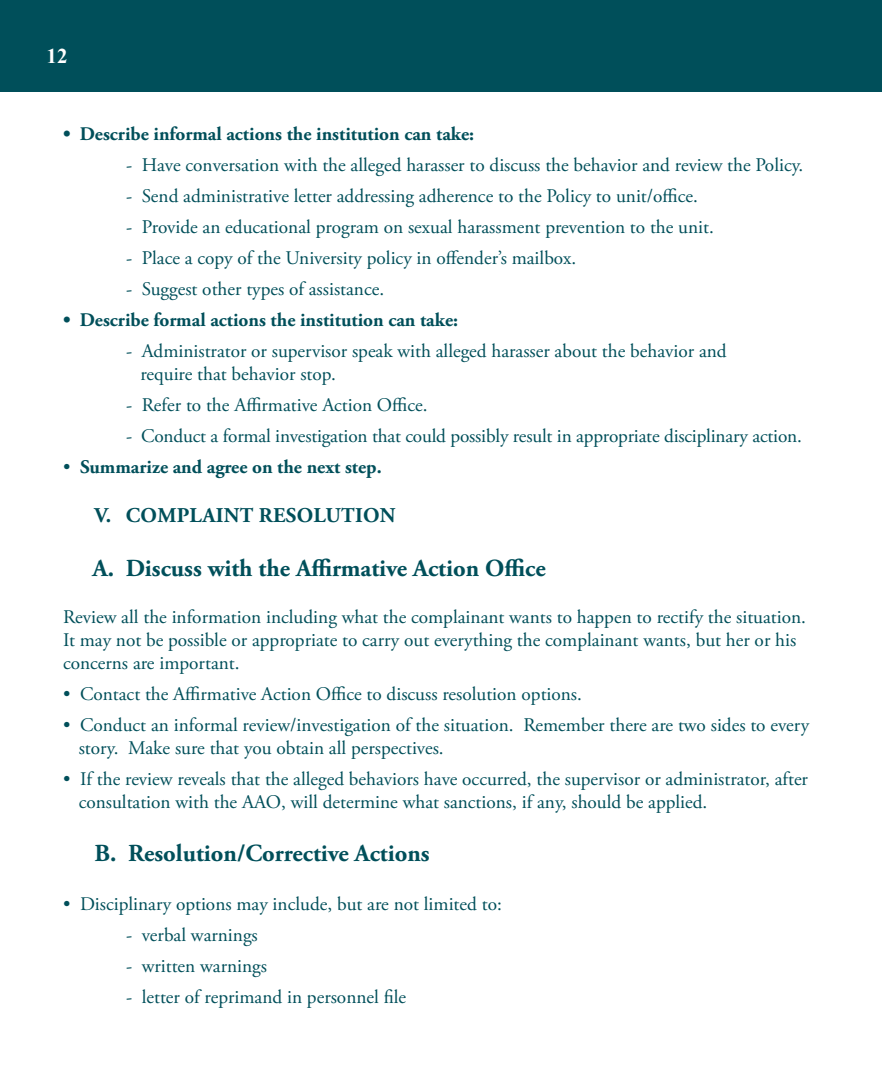
<style>
.page{position:relative;width:882px;height:1071px;background:#fff}
.page>*{position:absolute;margin:0;border:0;box-sizing:border-box;transform-origin:0 0}
.t1{font:700 24.5px "Adobe Garamond Pro";color:#004f5a}
.t2{font:700 21px "Adobe Garamond Pro";letter-spacing:.015em;color:#004f5a}
.t3{font:700 21px "Times New Roman";color:#fff}
.t4{font:19.25px/23.1px "Adobe Garamond Pro";color:#004f5a}
.t5{font:700 19.25px "Adobe Garamond Pro";color:#004f5a}
.s1{font-weight:400}
</style>
<div class="page">
<div style="left:0;top:0;width:882px;height:92px;background:#004f5a"></div>
<p class="t3" style="left:47px;top:41px;width:22px">12</p>
<p class="t5" style="left:63px;top:123px;width:413px">• Describe informal actions the institution can take:</p>
<p class="t4" style="left:126px;top:154px;width:679px">- Have conversation with the alleged harasser to discuss the behavior and review the Policy.</p>
<p class="t4" style="left:126px;top:185px;width:573px">- Send administrative letter addressing adherence to the Policy to unit/office.</p>
<p class="t4" style="left:126px;top:216px;width:589px">- Provide an educational program on sexual harassment prevention to the unit.</p>
<p class="t4" style="left:126px;top:247px;width:452px">- Place a copy of the University policy in offender’s mailbox.</p>
<p class="t4" style="left:126px;top:278px;width:260px">- Suggest other types of assistance.</p>
<p class="t5" style="left:63px;top:308px;width:397px">• Describe formal actions the institution can take:</p>
<p class="t4" style="left:140px;top:340px;width:588px;text-indent:-14px">- Administrator or supervisor speak with alleged harasser about the behavior and require that behavior stop.</p>
<p class="t4" style="left:126px;top:394px;width:303px">- Refer to the Affirmative Action Office.</p>
<p class="t4" style="left:126px;top:425px;width:677px">- Conduct a formal investigation that could possibly result in appropriate disciplinary action.</p>
<p class="t5" style="left:63px;top:456px;width:320px"><span class="s1">•</span> Summarize and agree on the next step.</p>
<p class="t2" style="left:95px;top:503px;width:303px">V. COMPLAINT RESOLUTION</p>
<p class="t1" style="left:92px;top:554px;width:455px">A. Discuss with the Affirmative Action Office</p>
<p class="t4" style="left:63px;top:606px;width:745px">Review all the information including what the complainant wants to happen to rectify the situation.<br>It may not be possible or appropriate to carry out everything the complainant wants, but her or his concerns are important.</p>
<p class="t4" style="left:63px;top:683px;width:521px">• Contact the Affirmative Action Office to discuss resolution options.</p>
<p class="t4" style="left:79px;top:714px;width:732px;text-indent:-16px">• Conduct an informal review/investigation of the situation. Remember there are two sides to every story. Make sure that you obtain all perspectives.</p>
<p class="t4" style="left:79px;top:768px;width:731px;text-indent:-16px">• If the review reveals that the alleged behaviors have occurred, the supervisor or administrator, after consultation with the AAO, will determine what sanctions, if any, should be applied.</p>
<p class="t1" style="left:94px;top:839px;width:337px">B. Resolution/Corrective Actions</p>
<p class="t4" style="left:63px;top:893px;width:440px">• Disciplinary options may include, but are not limited to:</p>
<p class="t4" style="left:126px;top:924px;width:133px">- verbal warnings</p>
<p class="t4" style="left:126px;top:955px;width:143px">- written warnings</p>
<p class="t4" style="left:126px;top:986px;width:282px">- letter of reprimand in personnel file</p>
</div>
